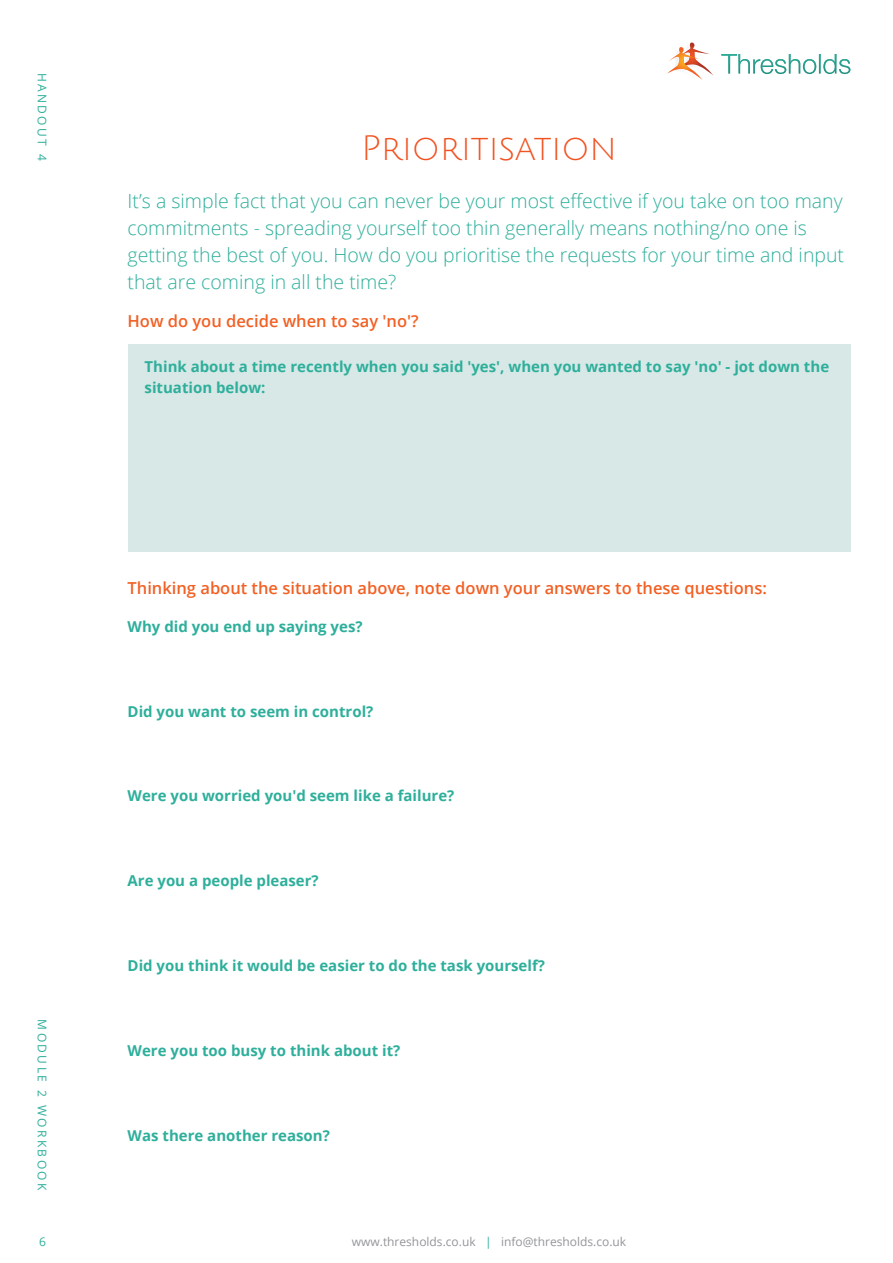
<style>
.page{position:relative;width:893px;height:1263px;background:#fff}
.page>*{position:absolute;margin:0;border:0;box-sizing:border-box;transform-origin:0 0}
.t1{font:34.5px "Julius Sans One";color:#f15322}
.t2{font:300 19.5px/27px "Open Sans";color:#2eaf9b}
.t3{font:600 16.5px "Open Sans";color:#f26024}
.t4{font:700 15px/21px "Open Sans";color:#2eaf9b}
.t5{font:12px "Open Sans";color:#939598}
.t6{font:12px "Open Sans";letter-spacing:.2em;color:#2eaf9b}
.s1{color:#2eaf9b}
</style>
<div class="page">
<svg style="left:667px;top:42px;width:46px;height:38px"></svg>
<svg style="left:672px;top:49px;width:24px;height:23px"></svg>
<svg style="left:721px;top:54px;width:129px;height:20px"></svg>
<div style="left:128px;top:344px;width:722px;height:207px;background:#d8e8e7"></div>
<p class="t6" style="left:51px;top:73px;width:90px;rotate:90deg">HANDOUT 4</p>
<p class="t6" style="left:51px;top:1019px;width:173px;rotate:90deg">MODULE 2 WORKBOOK</p>
<p class="t6" style="left:39px;top:1234px;width:8px">6</p>
<h1 class="t1" style="left:361px;top:130px;width:257px">Prioritisation</h1>
<p class="t2" style="left:128px;top:187px;width:718px">It’s a simple fact that you can never be your most effective if you take on too many commitments - spreading yourself too thin generally means nothing/no one is getting the best of you. How do you prioritise the requests for your time and input that are coming in all the time?</p>
<p class="t3" style="left:128px;top:310px;width:293px">How do you decide when to say 'no'?</p>
<p class="t4" style="left:145px;top:356px;width:686px">Think about a time recently when you said 'yes', when you wanted to say 'no' - jot down the situation below:</p>
<p class="t3" style="left:128px;top:577px;width:641px">Thinking about the situation above, note down your answers to these questions:</p>
<p class="t4" style="left:128px;top:616px;width:237px">Why did you end up saying yes?</p>
<p class="t4" style="left:128px;top:700px;width:247px">Did you want to seem in control?</p>
<p class="t4" style="left:128px;top:785px;width:328px">Were you worried you'd seem like a failure?</p>
<p class="t4" style="left:128px;top:870px;width:193px">Are you a people pleaser?</p>
<p class="t4" style="left:128px;top:955px;width:419px">Did you think it would be easier to do the task yourself?</p>
<p class="t4" style="left:128px;top:1039px;width:274px">Were you too busy to think about it?</p>
<p class="t4" style="left:128px;top:1124px;width:204px">Was there another reason?</p>
<p class="t5" style="left:352px;top:1234px;width:276px">www.thresholds.co.uk <span class="s1">|</span> info@thresholds.co.uk</p>
</div>
